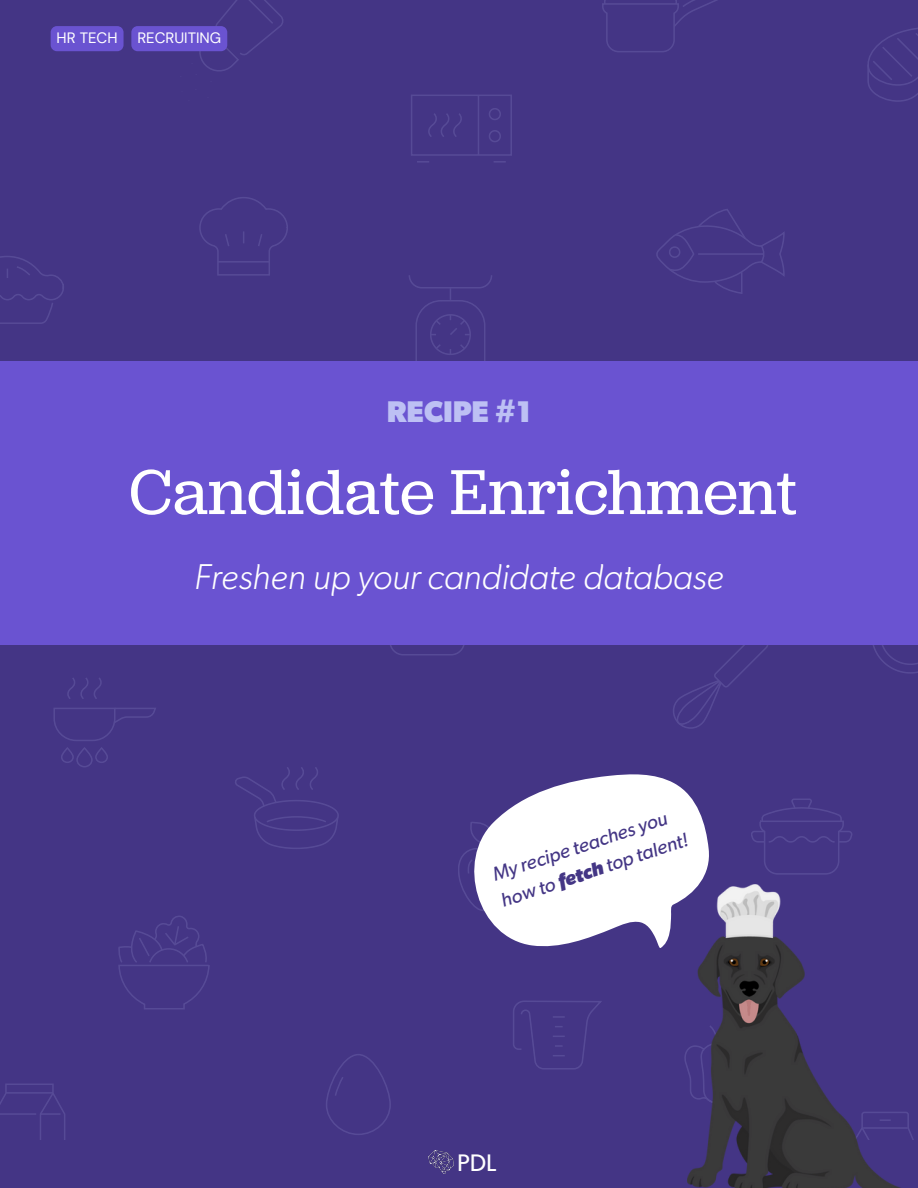
<style>
.page{position:relative;width:918px;height:1188px;background:#443585}
.page>*{position:absolute;margin:0;border:0;box-sizing:border-box;transform-origin:0 0}
.t1{font:66px "Jubilat";color:#fff}
.t2{font:italic 300 36px "Gibson";color:#fff}
.t3{font:700 30px "Gibson";color:#bdc0f4}
.t4{font:24px "Gibson";color:#fff}
.t5{font:italic 19.5px/26.7px "Gibson";color:#443685}
.t6{font:15px "DM Sans";color:#fff}
.s1{font-weight:700}
</style>
<div class="page">
<svg style="left:118px;top:916px;width:92px;height:93px"></svg>
<svg style="left:873px;top:645px;width:45px;height:29px"></svg>
<svg style="left:513px;top:1001px;width:89px;height:69px"></svg>
<svg style="left:408px;top:275px;width:85px;height:87px"></svg>
<svg style="left:199px;top:197px;width:89px;height:79px"></svg>
<svg style="left:751px;top:799px;width:101px;height:76px"></svg>
<svg style="left:390px;top:645px;width:74px;height:10px"></svg>
<svg style="left:656px;top:209px;width:129px;height:85px"></svg>
<svg style="left:867px;top:28px;width:51px;height:74px"></svg>
<svg style="left:0;top:1094px;width:65px;height:46px"></svg>
<hr style="left:41px;top:1113px;width:20px;height:2px;background:#bdc0f4">
<svg style="left:0;top:256px;width:64px;height:68px"></svg>
<svg style="left:235px;top:767px;width:104px;height:82px"></svg>
<svg style="left:673px;top:645px;width:95px;height:84px"></svg>
<svg style="left:489px;top:108px;width:12px;height:12px"></svg>
<svg style="left:489px;top:130px;width:12px;height:12px"></svg>
<hr style="left:478px;top:95px;width:1px;height:60px;background:#bdc0f4">
<svg style="left:417px;top:161px;width:12px;height:2px"></svg>
<svg style="left:494px;top:161px;width:12px;height:2px"></svg>
<svg style="left:428px;top:113px;width:34px;height:24px"></svg>
<div style="left:76px;top:747px;width:17px;height:20px;border:2px solid #bdc0f4;border-radius:8px"></div>
<div style="left:95px;top:747px;width:13px;height:16px;border:2px solid #bdc0f4;border-radius:6px"></div>
<div style="left:61px;top:747px;width:13px;height:16px;border:2px solid #bdc0f4;border-radius:6px"></div>
<svg style="left:53px;top:678px;width:103px;height:63px"></svg>
<svg style="left:602px;top:0;width:115px;height:52px"></svg>
<div style="left:326px;top:1054px;width:65px;height:81px;border:2px solid #bdc0f4;border-radius:31px"></div>
<svg style="left:334px;top:1075px;width:9px;height:21px"></svg>
<img style="left:428px;top:1151px;width:25px;height:22px">
<img style="left:688px;top:885px;width:226px;height:303px">
<div style="left:0;top:362px;width:918px;height:283px;background:#6a53d1"></div>
<svg style="left:458px;top:774px;width:274px;height:217px;fill:#fff"></svg>
<div style="left:51px;top:26px;width:73px;height:25px;background:#6a53d1"></div>
<svg style="left:131px;top:0;width:152px;height:71px"></svg>
<h1 class="t6" style="left:57px;top:28px;width:62px">HR TECH</h1>
<p class="t6" style="left:137px;top:28px;width:85px">RECRUITING</p>
<h5 class="t3" style="left:387px;top:398px;width:146px">RECIPE #1</h5>
<h3 class="t1" style="left:129px;top:465px;width:669px">Candidate Enrichment</h3>
<h2 class="t2" style="left:194px;top:561px;width:531px">Freshen up your candidate database</h2>
<p class="t5" style="left:489px;top:863px;width:198px;rotate:-18deg">My recipe teaches you how to <span class="s1">fetch</span> top talent!</p>
<p class="t4" style="left:457px;top:1152px;width:41px">PDL</p>
</div>
